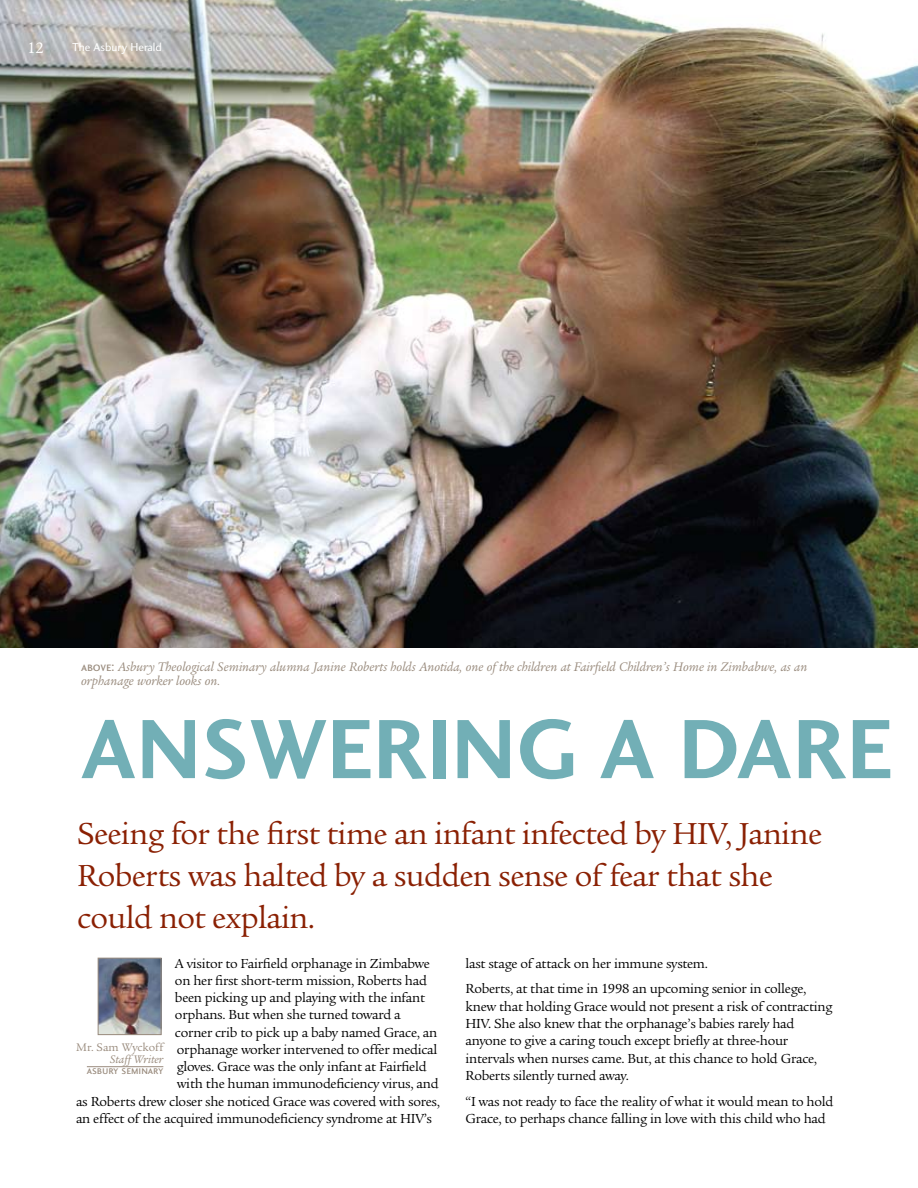
<style>
.page{position:relative;width:918px;height:1188px;background:#fff}
.page>*{position:absolute;margin:0;border:0;box-sizing:border-box;transform-origin:0 0}
.t1{font:87px "Charlotte Sans Bold Plain";letter-spacing:.01em;color:#72afb6}
.t2{font:33px/42px "Legacy Ser ITC";letter-spacing:-.02em;color:#8a2003}
.t3{font:16.5px "Legacy Ser ITC";color:#fff}
.t4{font:14.25px/17.2px "Legacy Ser ITC";letter-spacing:-.02em;color:#000}
.t5{font:italic 13.5px/14.2px "Legacy Ser ITC";color:#998b7d}
.t6{font:12px "Charlotte Sans Book Plain";color:#fff}
.t7{font:12px "Charlotte Sans Small Caps Plain";color:#998b7d}
.t8{font:12px "Legacy Ser ITC";color:#998b7d}
.t9{font:italic 12px "Legacy Ser ITC";color:#998b7d}
.s1{font-family:"Charlotte Sans Small Caps Plain";font-style:normal}
</style>
<div class="page">
<img style="left:0;top:0;width:918px;height:647px">
<hr style="left:87px;top:1066px;width:76px;height:1px;background:#998b7d">
<img style="left:100px;top:960px;width:59px;height:73px">
<div style="left:98px;top:958px;width:63px;height:77px;border:1px solid #998b7d"></div>
<p class="t3" style="left:27px;top:38px;width:19px">12</p>
<p class="t6" style="left:72px;top:40px;width:91px">The Asbury Herald</p>
<p class="t5" style="left:81px;top:659px;width:728px"><span class="s1">above:</span> Asbury Theological Seminary alumna Janine Roberts holds Anotida, one of the children at Fairfield Children’s Home in Zimbabwe, as an orphanage worker looks on.</p>
<h1 class="t1" style="left:81px;top:697px;width:813px">ANSWERING A DARE</h1>
<h2 class="t2" style="left:77px;top:813px;width:746px">Seeing for the first time an infant infected by HIV, Janine<br>Roberts was halted by a sudden sense of fear that she could not explain.</h2>
<p class="t4" style="left:175px;top:955px;width:256px">A visitor to Fairfield orphanage in Zimbabwe</p>
<p class="t4" style="left:175px;top:972px;width:254px">on her first short-term mission, Roberts had</p>
<p class="t4" style="left:175px;top:989px;width:252px">been picking up and playing with the infant</p>
<p class="t4" style="left:175px;top:1006px;width:227px">orphans. But when she turned toward a</p>
<p class="t4" style="left:175px;top:1024px;width:264px">corner crib to pick up a baby named Grace, an</p>
<p class="t4" style="left:177px;top:1041px;width:262px">orphanage worker intervened to offer medical</p>
<p class="t4" style="left:177px;top:1058px;width:251px">gloves. Grace was the only infant at Fairfield</p>
<p class="t4" style="left:177px;top:1075px;width:263px">with the human immunodeficiency virus, and</p>
<p class="t4" style="left:76px;top:1093px;width:366px">as Roberts drew closer she noticed Grace was covered with sores,</p>
<p class="t4" style="left:76px;top:1110px;width:358px">an effect of the acquired immunodeficiency syndrome at HIV’s</p>
<p class="t4" style="left:466px;top:950px;width:342px;line-height:26px">last stage of attack on her immune system.<br>Roberts, at that time in 1998 an upcoming senior in college,</p>
<p class="t4" style="left:466px;top:998px;width:368px">knew that holding Grace would not present a risk of contracting HIV. She also knew that the orphanage’s babies rarely had anyone to give a caring touch except briefly at three-hour intervals when nurses came. But, at this chance to hold Grace, Roberts silently turned away.</p>
<p class="t4" style="left:466px;top:1093px;width:369px">“I was not ready to face the reality of what it would mean to hold<br>Grace, to perhaps chance falling in love with this child who had</p>
<p class="t8" style="left:76px;top:1040px;width:89px">Mr. Sam Wyckoff</p>
<p class="t9" style="left:110px;top:1052px;width:55px">Staff Writer</p>
<p class="t7" style="left:87px;top:1063px;width:78px">asbury seminary</p>
</div>
